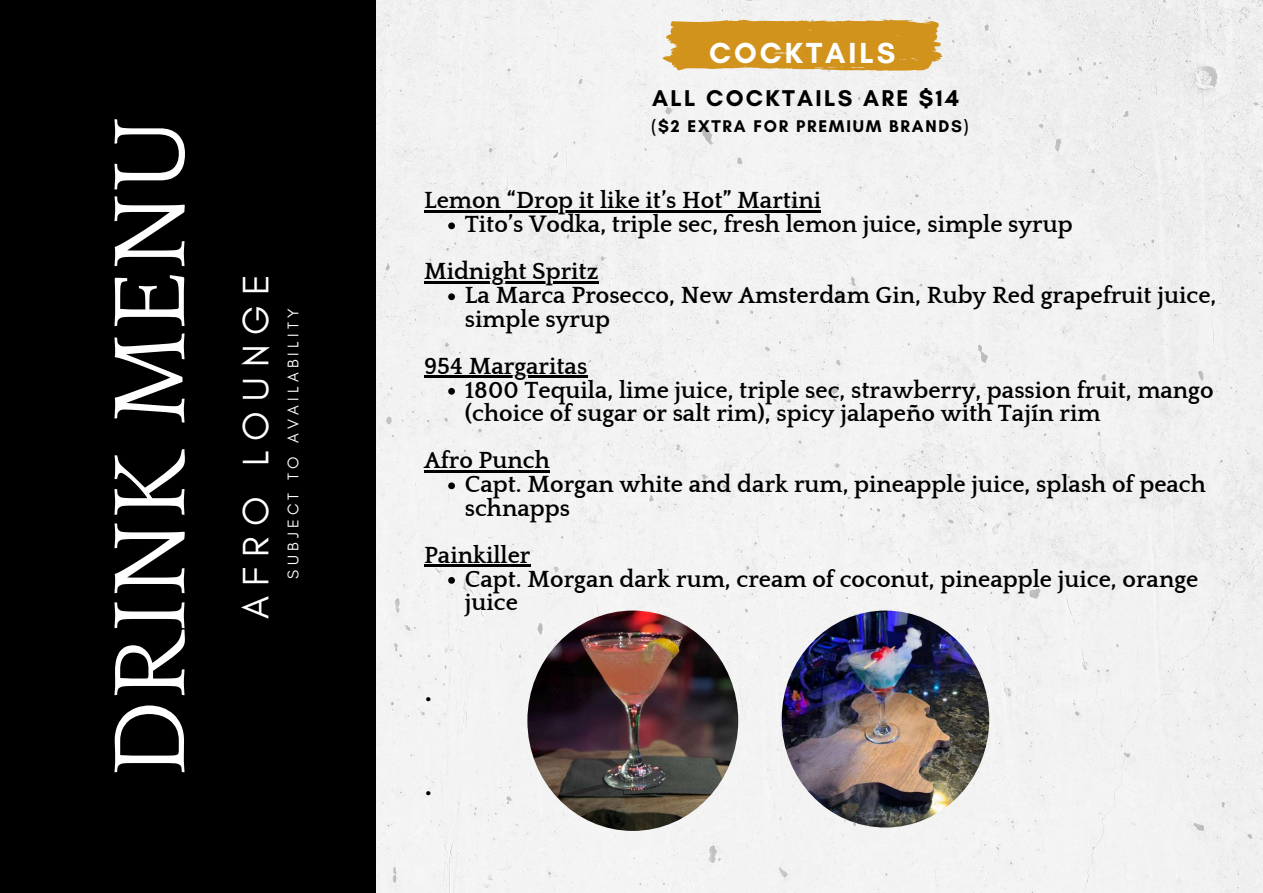
<style>
.page{position:relative;width:1263px;height:893px;background:#fff}
.page>*{position:absolute;margin:0;border:0;box-sizing:border-box;transform-origin:0 0}
.t1{font:105px "Quattrocento";color:#fff}
.t2{font:37.5px "Glacial Indifference";letter-spacing:.27em;color:#fff}
.t3{font:700 29.55px "Glacial Indifference";letter-spacing:.1em;color:#fff}
.t4{font:700 24px/23.6px "Quattrocento";color:#000}
.t5{font:700 23.25px "Glacial Indifference";letter-spacing:.1em;color:#000}
.t6{font:700 17.25px "Glacial Indifference";letter-spacing:.1em;color:#000}
.t7{font:15.75px "Glacial Indifference";letter-spacing:.27em;color:#fff}
</style>
<div class="page">
<div style="left:375px;top:0;width:888px;height:893px;background:#f2f2f2"></div>
<div style="left:0;top:0;width:375px;height:893px;background:#000"></div>
<svg style="left:662px;top:19px;width:280px;height:52px;background:#d49e35"></svg>
<svg style="left:424px;top:210px;width:13px;height:2px"></svg>
<hr style="left:437px;top:210px;width:384px;height:2px;background:#000">
<svg style="left:448px;top:222px;width:7px;height:7px"></svg>
<hr style="left:424px;top:281px;width:175px;height:2px;background:#000">
<svg style="left:448px;top:293px;width:7px;height:7px"></svg>
<hr style="left:424px;top:375px;width:39px;height:3px;background:#000">
<hr style="left:463px;top:375px;width:124px;height:3px;background:#000">
<svg style="left:448px;top:388px;width:7px;height:7px"></svg>
<hr style="left:424px;top:470px;width:126px;height:2px;background:#000">
<svg style="left:448px;top:482px;width:7px;height:7px"></svg>
<hr style="left:424px;top:564px;width:106px;height:3px;background:#000">
<svg style="left:448px;top:577px;width:7px;height:7px"></svg>
<img style="left:527px;top:610px;width:211px;height:221px;border-radius:50%">
<img style="left:782px;top:610px;width:207px;height:217px;border-radius:50%">
<h1 class="t1" style="left:95px;top:777px;width:662px;rotate:-90deg">DRINK MENU</h1>
<h2 class="t2" style="left:233px;top:619px;width:347px;rotate:-90deg">AFRO LOUNGE</h2>
<p class="t7" style="left:283px;top:578px;width:271px;rotate:-90deg">SUBJECT TO AVAILABILITY</p>
<p class="t3" style="left:709px;top:35px;width:188px">COCKTAILS</p>
<p class="t5" style="left:652px;top:84px;width:308px">ALL COCKTAILS ARE $14</p>
<p class="t6" style="left:652px;top:115px;width:318px">($2 EXTRA FOR PREMIUM BRANDS)</p>
<p class="t4" style="left:465px;top:189px;width:609px;text-indent:-41px">Lemon “Drop it like it’s Hot” Martini<br>Tito’s Vodka, triple sec, fresh lemon juice, simple syrup</p>
<p class="t4" style="left:465px;top:260px;width:753px;text-indent:-41px">Midnight Spritz<br>La Marca Prosecco, New Amsterdam Gin, Ruby Red grapefruit juice, simple syrup</p>
<p class="t4" style="left:465px;top:355px;width:750px;text-indent:-41px">954 Margaritas<br>1800 Tequila, lime juice, triple sec, strawberry, passion fruit, mango (choice of sugar or salt rim), spicy jalapeño with Tajín rim</p>
<p class="t4" style="left:465px;top:449px;width:742px;text-indent:-41px">Afro Punch<br>Capt. Morgan white and dark rum, pineapple juice, splash of peach schnapps</p>
<p class="t4" style="left:465px;top:544px;width:735px;text-indent:-41px">Painkiller<br>Capt. Morgan dark rum, cream of coconut, pineapple juice, orange juice</p>
<p class="t4" style="left:424px;top:686px;width:10px">•</p>
<p class="t4" style="left:424px;top:780px;width:10px">•</p>
</div>
